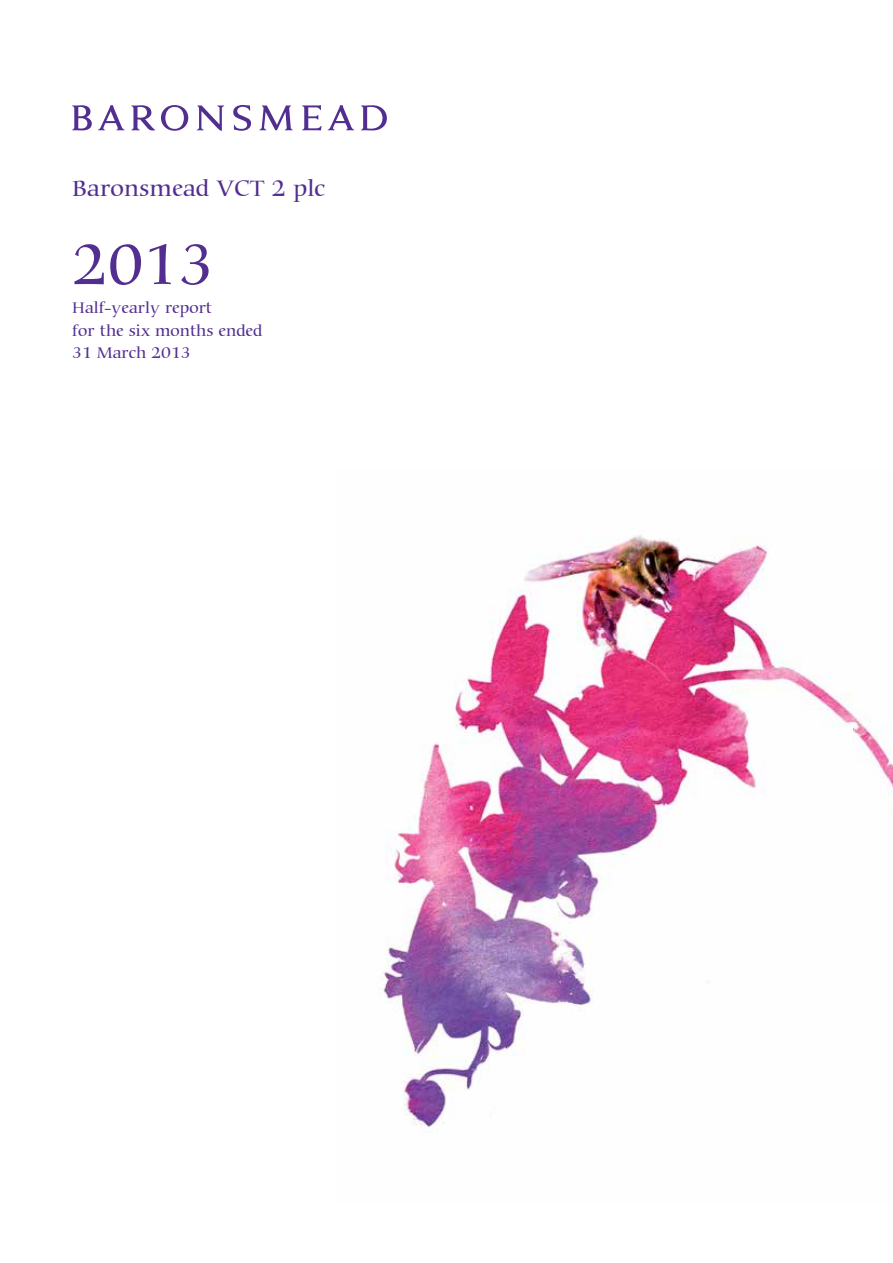
<style>
.page{position:relative;width:893px;height:1263px;background:#fff}
.page>*{position:absolute;margin:0;border:0;box-sizing:border-box;transform-origin:0 0}
.t1{font:500 60px "Carmina BT";color:#522e91}
.t2{font:500 24px "Carmina BT";color:#522e91}
.t3{font:500 16.5px/22.5px "Carmina BT";color:#522e91}
</style>
<div class="page">
<svg style="left:72px;top:105px;width:20px;height:25px"></svg>
<svg style="left:98px;top:105px;width:27px;height:25px"></svg>
<svg style="left:131px;top:105px;width:24px;height:26px"></svg>
<svg style="left:161px;top:105px;width:27px;height:26px"></svg>
<svg style="left:197px;top:105px;width:27px;height:26px"></svg>
<svg style="left:233px;top:105px;width:18px;height:26px"></svg>
<svg style="left:259px;top:105px;width:33px;height:25px"></svg>
<svg style="left:302px;top:105px;width:20px;height:25px"></svg>
<svg style="left:328px;top:105px;width:26px;height:25px"></svg>
<svg style="left:361px;top:105px;width:26px;height:25px"></svg>
<img style="left:383px;top:535px;width:510px;height:592px">
<h2 class="t2" style="left:72px;top:174px;width:254px">Baronsmead VCT 2 plc</h2>
<h1 class="t1" style="left:72px;top:230px;width:143px">2013</h1>
<p class="t3" style="left:72px;top:297px;width:192px">Half-yearly report<br>for the six months ended<br>31 March 2013</p>
</div>
